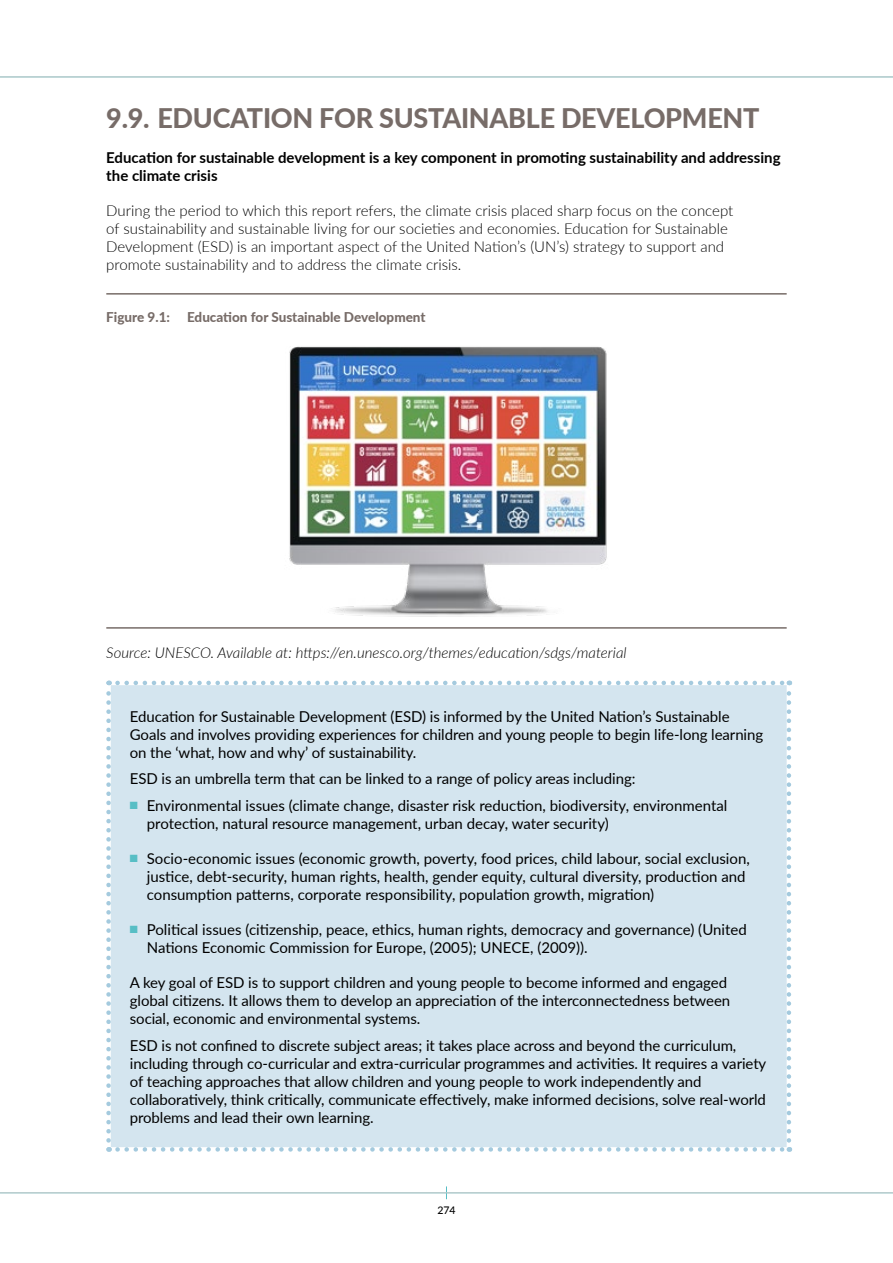
<style>
.page{position:relative;width:893px;height:1263px;background:#fff}
.page>*{position:absolute;margin:0;border:0;box-sizing:border-box;transform-origin:0 0}
.t1{font:800 27px "Lato";letter-spacing:-.01em;color:#776c68}
.t2{font:15px/18px "Lato";letter-spacing:-.005em;color:#000}
.t3{font:300 15px/18px "Lato";color:#000}
.t4{font:700 15px/18px "Lato";color:#000}
.t5{font:italic 300 15px "Lato";color:#000}
.t6{font:800 13.5px "Lato";color:#776c68}
.t7{font:500 10.5px "Lato";color:#000}
.s1{color:#57bec5}
</style>
<div class="page">
<svg style="left:446px;top:1186px;width:1px;height:13px"></svg>
<hr style="left:106px;top:293px;width:681px;height:2px;background:#776c68">
<hr style="left:106px;top:627px;width:681px;height:2px;background:#776c68">
<img style="left:289px;top:346px;width:318px;height:271px">
<div style="left:109px;top:683px;width:680px;height:466px;background:#d4e5ef"></div>
<svg style="left:787px;top:1140px;width:4px;height:9px"></svg>
<svg style="left:106px;top:681px;width:5px;height:459px"></svg>
<svg style="left:118px;top:681px;width:673px;height:459px"></svg>
<svg style="left:118px;top:1147px;width:672px;height:5px"></svg>
<hr style="left:0;top:77px;width:893px;height:1px;background:#d1cccb">
<hr style="left:0;top:1192px;width:893px;height:1px;background:#d1cccb">
<h1 class="t1" style="left:106px;top:98px;width:655px">9.9. EDUCATION FOR SUSTAINABLE DEVELOPMENT</h1>
<p class="t4" style="left:106px;top:148px;width:676px">Education for sustainable development is a key component in promoting sustainability and addressing the climate crisis</p>
<p class="t3" style="left:106px;top:201px;width:628px">During the period to which this report refers, the climate crisis placed sharp focus on the concept of sustainability and sustainable living for our societies and economies. Education for Sustainable Development (ESD) is an important aspect of the United Nation’s (UN’s) strategy to support and promote sustainability and to address the climate crisis.</p>
<p class="t6" style="left:106px;top:307px;width:65px">Figure 9.1:</p>
<p class="t6" style="left:187px;top:307px;width:240px">Education for Sustainable Development</p>
<p class="t5" style="left:106px;top:642px;width:522px">Source: UNESCO. Available at: https://en.unesco.org/themes/education/sdgs/material</p>
<p class="t2" style="left:130px;top:707px;width:635px">Education for Sustainable Development (ESD) is informed by the United Nation’s Sustainable<br>Goals and involves providing experiences for children and young people to begin life-long learning on the ‘what, how and why’ of sustainability.</p>
<p class="t2" style="left:130px;top:769px;width:507px">ESD is an umbrella term that can be linked to a range of policy areas including:</p>
<p class="t2" style="left:147px;top:796px;width:582px;text-indent:-17px"><span class="s1">■</span> Environmental issues (climate change, disaster risk reduction, biodiversity, environmental protection, natural resource management, urban decay, water security)</p>
<p class="t2" style="left:147px;top:849px;width:604px;text-indent:-17px"><span class="s1">■</span> Socio-economic issues (economic growth, poverty, food prices, child labour, social exclusion, justice, debt-security, human rights, health, gender equity, cultural diversity, production and consumption patterns, corporate responsibility, population growth, migration)</p>
<p class="t2" style="left:147px;top:920px;width:601px;text-indent:-17px"><span class="s1">■</span> Political issues (citizenship, peace, ethics, human rights, democracy and governance) (United<br>Nations Economic Commission for Europe, (2005); UNECE, (2009)).</p>
<p class="t2" style="left:130px;top:973px;width:602px">A key goal of ESD is to support children and young people to become informed and engaged global citizens. It allows them to develop an appreciation of the interconnectedness between social, economic and environmental systems.</p>
<p class="t2" style="left:130px;top:1035px;width:638px">ESD is not confined to discrete subject areas; it takes place across and beyond the curriculum, including through co-curricular and extra-curricular programmes and activities. It requires a variety of teaching approaches that allow children and young people to work independently and collaboratively, think critically, communicate effectively, make informed decisions, solve real-world problems and lead their own learning.</p>
<p class="t7" style="left:437px;top:1203px;width:20px">274</p>
</div>
